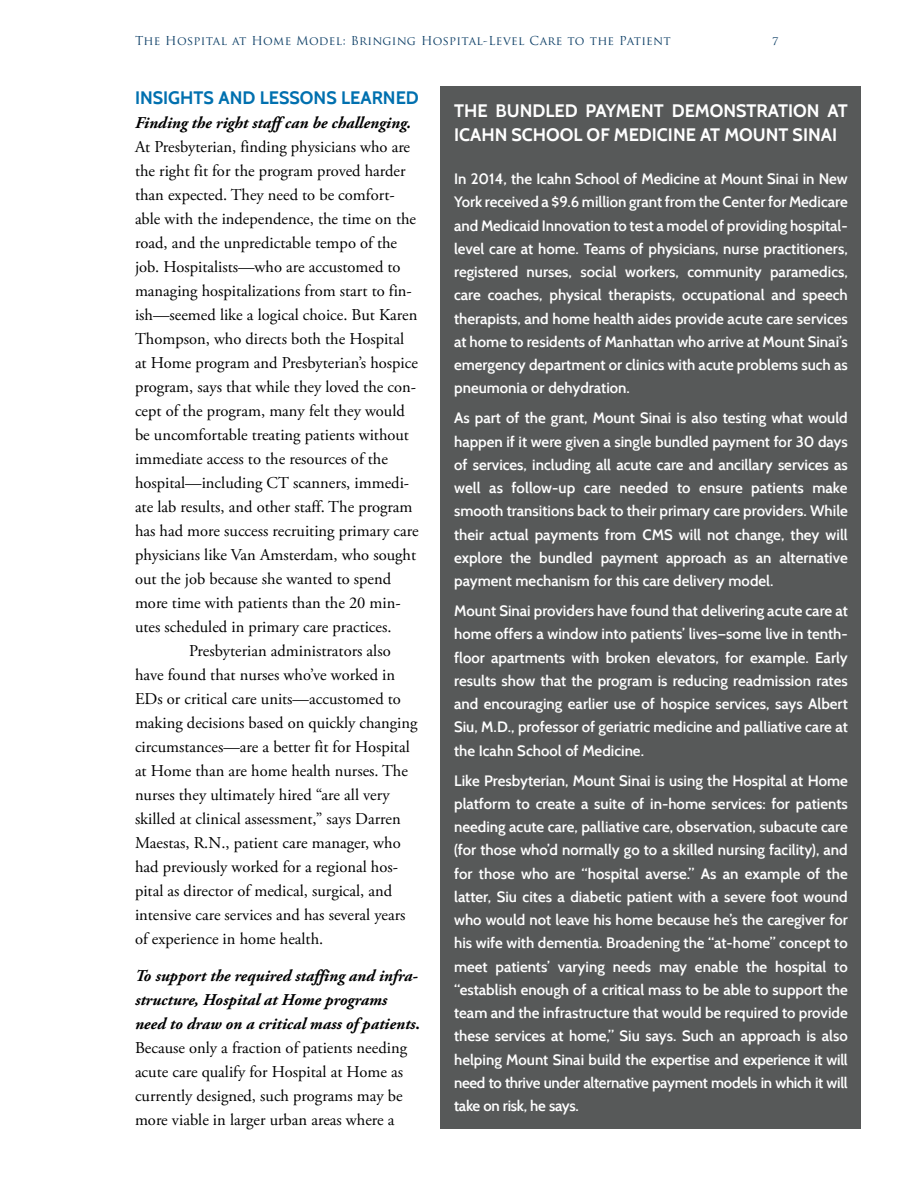
<style>
.page{position:relative;width:918px;height:1188px;background:#fff}
.page>*{position:absolute;margin:0;border:0;box-sizing:border-box;transform-origin:0 0}
.Box_text_-_Info_Hea{font:700 18px/23.2px "Cabin";color:#fff}
.Head_A{font:700 18px "Cabin";color:#0070af}
.BT_-_Garamond_IB{font:16.5px/24px "Adobe Garamond Pro";color:#000}
.BT_2_-_Garamond_IB{font:16.5px/24px "Adobe Garamond Pro";color:#000}
.Box_text_-_Info_Bod{font:600 15px/23.2px "Cabin";color:#fff;text-align:justify}
.t1{font:12px "Trajan Pro";letter-spacing:.02em;color:#104168}
.s1{font-weight:700;font-style:italic}
.s2{font-weight:700}
</style>
<div class="page">
<div style="left:441px;top:86px;width:420px;height:1043px;background:#575959"></div>
<p class="t1" style="left:135px;top:33px;width:537px">The Hospital at Home Model: Bringing Hospital-Level Care to the Patient</p>
<p class="t1" style="left:772px;top:33px;width:8px">7</p>
<p class="Head_A" style="left:135px;top:87px;width:285px">INSIGHTS AND LESSONS LEARNED</p>
<p class="BT_-_Garamond_IB" style="left:135px;top:111px;width:285px"><span class="s1">Finding the right staff can be challenging.<br></span>At Presbyterian, finding physicians who are the right fit for the program proved harder than expected. They need to be comfort&shy;able with the independence, the time on the road, and the unpredictable tempo of the job. Hospitalists—who are accustomed to managing hospitalizations from start to fin&shy;ish—seemed like a logical choice. But Karen Thompson, who directs both the Hospital at Home program and Presbyterian’s hospice program, says that while they loved the con&shy;cept of the program, many felt they would be uncomfortable treating patients without immediate access to the resources of the hospital—including CT scanners, immedi&shy;ate lab results, and other staff. The program has had more success recruiting primary care physicians like Van Amsterdam, who sought out the job because she wanted to spend more time with patients than the 20 min&shy;utes scheduled in primary care practices.</p>
<p class="BT_2_-_Garamond_IB" style="left:135px;top:639px;width:284px;text-indent:54px">Presbyterian administrators also have found that nurses who’ve worked in EDs or critical care units—accustomed to making decisions based on quickly changing circumstances—are a better fit for Hospital at Home than are home health nurses. The nurses they ultimately hired “are all very skilled at clinical assessment,” says Darren Maestas, R.N., patient care manager, who had previously worked for a regional hos&shy;pital as director of medical, surgical, and intensive care services and has several years of experience in home health.</p>
<p class="BT_-_Garamond_IB" style="left:135px;top:965px;width:286px"><span class="s1">To support the required staffing and infra&shy;structure, Hospital at Home programs need to draw on a critical mass of patients</span><span class="s2">.<br></span>Because only a fraction of patients needing acute care qualify for Hospital at Home as currently designed, such programs may be more viable in larger urban areas where a</p>
<p class="Box_text_-_Info_Hea" style="left:454px;top:99px;width:395px">THE BUNDLED PAYMENT DEMONSTRATION AT<br>ICAHN SCHOOL OF MEDICINE AT MOUNT SINAI</p>
<p class="Box_text_-_Info_Bod" style="left:454px;top:167px;width:395px">In 2014, the Icahn School of Medicine at Mount Sinai in New York received a $9.6 million grant from the Center for Medicare and Medicaid Innovation to test a model of providing hospital&shy;level care at home. Teams of physicians, nurse practitioners, registered nurses, social workers, community paramedics, care coaches, physical therapists, occupational and speech therapists, and home health aides provide acute care services at home to residents of Manhattan who arrive at Mount Sinai’s emergency department or clinics with acute problems such as pneumonia or dehydration.</p>
<p class="Box_text_-_Info_Bod" style="left:454px;top:406px;width:395px">As part of the grant, Mount Sinai is also testing what would happen if it were given a single bundled payment for 30 days of services, including all acute care and ancillary services as well as follow-up care needed to ensure patients make smooth transitions back to their primary care providers. While their actual payments from CMS will not change, they will explore the bundled payment approach as an alternative payment mechanism for this care delivery model.</p>
<p class="Box_text_-_Info_Bod" style="left:454px;top:599px;width:395px">Mount Sinai providers have found that delivering acute care at home offers a window into patients’ lives—some live in tenth&shy;floor apartments with broken elevators, for example. Early results show that the program is reducing readmission rates and encouraging earlier use of hospice services, says Albert Siu, M.D., professor of geriatric medicine and palliative care at the Icahn School of Medicine.</p>
<p class="Box_text_-_Info_Bod" style="left:454px;top:769px;width:395px">Like Presbyterian, Mount Sinai is using the Hospital at Home platform to create a suite of in-home services: for patients needing acute care, palliative care, observation, subacute care (for those who’d normally go to a skilled nursing facility), and for those who are “hospital averse.” As an example of the latter, Siu cites a diabetic patient with a severe foot wound who would not leave his home because he’s the caregiver for his wife with dementia. Broadening the “at-home” concept to meet patients’ varying needs may enable the hospital to “establish enough of a critical mass to be able to support the team and the infrastructure that would be required to provide these services at home,” Siu says. Such an approach is also helping Mount Sinai build the expertise and experience it will need to thrive under alternative payment models in which it will take on risk, he says.</p>
</div>
